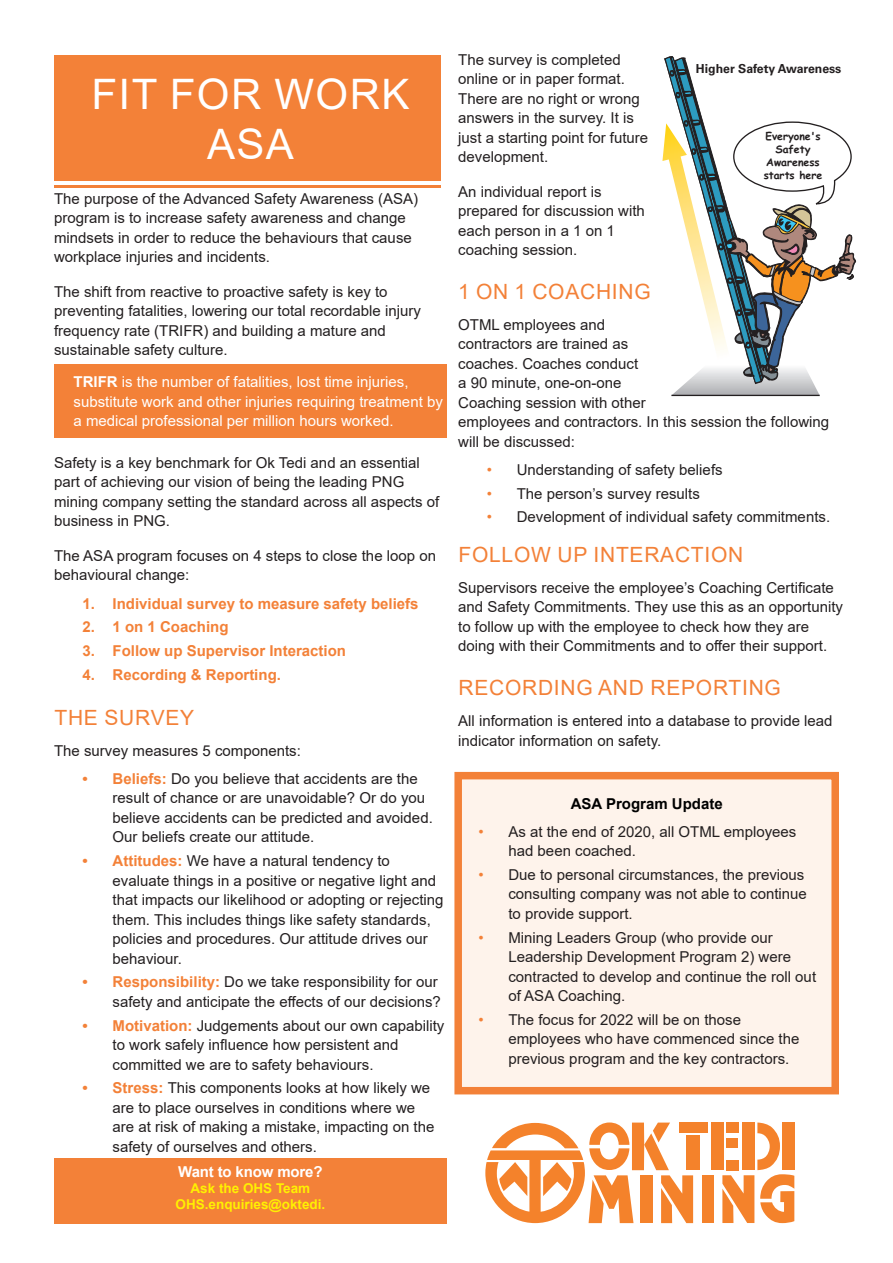
<style>
.page{position:relative;width:893px;height:1263px;background:#fff}
.page>*{position:absolute;margin:0;border:0;box-sizing:border-box;transform-origin:0 0}
.Heading{font:42px/50.4px "Arial";letter-spacing:.035em;color:#fff;text-align:center}
.SubHead_Two{font:21px "Arial";letter-spacing:.035em;color:#f38138}
.Body_Text{font:15px/19.5px "Arial";color:#231f20}
.Bullet{font:15px/19.5px "Arial";color:#fff}
.t1{font:700 15px "Arial";color:#f38138}
.Body_Text-2{font:700 15px "Arial";color:#000}
.Body_Text-3{font:700 15px "Arial";letter-spacing:-.01em;color:#fff}
.Body_Text-4{font:700 13.5px "Arial";color:#fff101}
.t2{font:700 12.45px "Univers CE";color:#231f20}
.t3{font:700 10.65px/12.8px "Comic Sans MS";color:#231f20;text-align:center}
.s1{font-weight:700}
.s2{font-weight:700;color:#f38138}
.s3{color:#f38138}
</style>
<div class="page">
<div style="left:679px;top:1122px;width:29px;height:11px;background:#f4822b"></div>
<div style="left:711px;top:1122px;width:12px;height:48px;background:#f4822b"></div>
<div style="left:702px;top:1175px;width:12px;height:48px;background:#f4822b"></div>
<div style="left:687px;top:1136px;width:13px;height:34px;background:#f4822b"></div>
<svg style="left:722px;top:1122px;width:72px;height:101px"></svg>
<svg style="left:485px;top:1122px;width:208px;height:101px"></svg>
<div style="left:54px;top:55px;width:386px;height:125px;background:#f38138"></div>
<hr style="left:54px;top:185px;width:386px;height:2px;background:#f38138">
<div style="left:458px;top:776px;width:377px;height:315px;background:#fef3eb"></div>
<div style="left:454px;top:772px;width:385px;height:322px;border:8px solid #f38138"></div>
<div style="left:54px;top:1158px;width:393px;height:66px;background:#f38138"></div>
<div style="left:54px;top:365px;width:393px;height:73px;background:#f38138"></div>
<svg style="left:662px;top:56px;width:193px;height:339px"></svg>
<hr style="left:671px;top:395px;width:149px;height:1px;background:#231f20">
<p class="Heading" style="left:91px;top:68px;width:320px">FIT FOR WORK<br>ASA</p>
<p class="Body_Text" style="left:54px;top:189px;width:366px">The purpose of the Advanced Safety Awareness (ASA) program is to increase safety awareness and change mindsets in order to reduce the behaviours that cause workplace injuries and incidents.</p>
<p class="Body_Text" style="left:54px;top:282px;width:368px">The shift from reactive to proactive safety is key to preventing fatalities, lowering our total recordable injury frequency rate (TRIFR) and building a mature and sustainable safety culture.</p>
<p class="Bullet" style="left:74px;top:372px;width:371px"><span class="s1">TRIFR</span> is the number of fatalities, lost time injuries, substitute work and other injuries requiring treatment by a medical professional per million hours worked.</p>
<p class="Body_Text" style="left:54px;top:453px;width:387px">Safety is a key benchmark for Ok Tedi and an essential part of achieving our vision of being the leading PNG mining company setting the standard across all aspects of business in PNG.</p>
<p class="Body_Text" style="left:54px;top:546px;width:383px">The ASA program focuses on 4 steps to close the loop on behavioural change:</p>
<p class="t1" style="left:83px;top:593px;width:337px">1. Individual survey to measure safety beliefs</p>
<p class="t1" style="left:83px;top:616px;width:147px">2. 1 on 1 Coaching</p>
<p class="t1" style="left:83px;top:640px;width:265px">3. Follow up Supervisor Interaction</p>
<p class="t1" style="left:83px;top:664px;width:200px">4. Recording &amp; Reporting.</p>
<p class="SubHead_Two" style="left:55px;top:703px;width:141px">THE SURVEY</p>
<p class="Body_Text" style="left:54px;top:740px;width:248px">The survey measures 5 components:</p>
<p class="Body_Text" style="left:113px;top:769px;width:322px;text-indent:-30px"><span class="s2">• Beliefs:</span> Do you believe that accidents are the result of chance or are unavoidable? Or do you believe accidents can be predicted and avoided.<br>Our beliefs create our attitude.</p>
<p class="Body_Text" style="left:113px;top:851px;width:332px;text-indent:-30px"><span class="s2">• Attitudes:</span> We have a natural tendency to evaluate things in a positive or negative light and that impacts our likelihood or adopting or rejecting them. This includes things like safety standards, policies and procedures. Our attitude drives our behaviour.</p>
<p class="Body_Text" style="left:83px;top:972px;width:360px;text-align:right"><span class="s2">• Responsibility:</span> Do we take responsibility for our safety and anticipate the effects of our decisions?</p>
<p class="Body_Text" style="left:113px;top:1015px;width:333px;text-indent:-30px"><span class="s2">• Motivation:</span> Judgements about our own capability to work safely influence how persistent and committed we are to safety behaviours.</p>
<p class="Body_Text" style="left:113px;top:1078px;width:323px;text-indent:-30px"><span class="s2">• Stress:</span> This components looks at how likely we are to place ourselves in conditions where we are at risk of making a mistake, impacting on the safety of ourselves and others.</p>
<p class="Body_Text-3" style="left:178px;top:1161px;width:146px">Want to know more?</p>
<p class="Body_Text-4" style="left:191px;top:1179px;width:121px">Ask the OHS Team</p>
<p class="Body_Text-4" style="left:176px;top:1195px;width:151px">OHS.enquiries@oktedi.</p>
<p class="Body_Text" style="left:458px;top:49px;width:192px">The survey is completed online or in paper format.<br>There are no right or wrong answers in the survey. It is just a starting point for future development.</p>
<p class="Body_Text" style="left:458px;top:181px;width:188px">An individual report is prepared for discussion with each person in a 1 on 1 coaching session.</p>
<p class="SubHead_Two" style="left:458px;top:277px;width:194px">1 ON 1 COACHING</p>
<p class="Body_Text" style="left:458px;top:315px;width:372px">OTML employees and<br>contractors are trained as<br>coaches. Coaches conduct<br>a 90 minute, one-on-one<br>Coaching session with other<br>employees and contractors. In this session the following will be discussed:</p>
<p class="Body_Text" style="left:487px;top:460px;width:237px"><span class="s3">•</span> Understanding of safety beliefs</p>
<p class="Body_Text" style="left:487px;top:484px;width:215px"><span class="s3">•</span> The person’s survey results</p>
<p class="Body_Text" style="left:487px;top:507px;width:345px"><span class="s3">•</span> Development of individual safety commitments.</p>
<p class="SubHead_Two" style="left:459px;top:540px;width:286px">FOLLOW UP INTERACTION</p>
<p class="Body_Text" style="left:458px;top:578px;width:386px">Supervisors receive the employee’s Coaching Certificate and Safety Commitments. They use this as an opportunity to follow up with the employee to check how they are doing with their Commitments and to offer their support.</p>
<p class="SubHead_Two" style="left:459px;top:673px;width:324px">RECORDING AND REPORTING</p>
<p class="Body_Text" style="left:458px;top:711px;width:376px">All information is entered into a database to provide lead indicator information on safety.</p>
<p class="t2" style="left:696px;top:61px;width:147px">Higher Safety Awareness</p>
<p class="t3" style="left:764px;top:130px;width:60px">Everyone's<br>Safety<br>Awareness starts here</p>
<p class="Body_Text-2" style="left:571px;top:793px;width:153px">ASA Program Update</p>
<p class="Body_Text" style="left:508px;top:821px;width:289px;text-indent:-30px"><span class="s3">•</span> As at the end of 2020, all OTML employees had been coached.</p>
<p class="Body_Text" style="left:508px;top:865px;width:300px;text-indent:-30px"><span class="s3">•</span> Due to personal circumstances, the previous consulting company was not able to continue to provide support.</p>
<p class="Body_Text" style="left:508px;top:927px;width:309px;text-indent:-30px"><span class="s3">•</span> Mining Leaders Group (who provide our Leadership Development Program 2) were contracted to develop and continue the roll out of ASA Coaching.</p>
<p class="Body_Text" style="left:508px;top:1010px;width:292px;text-indent:-30px"><span class="s3">•</span> The focus for 2022 will be on those employees who have commenced since the previous program and the key contractors.</p>
</div>
